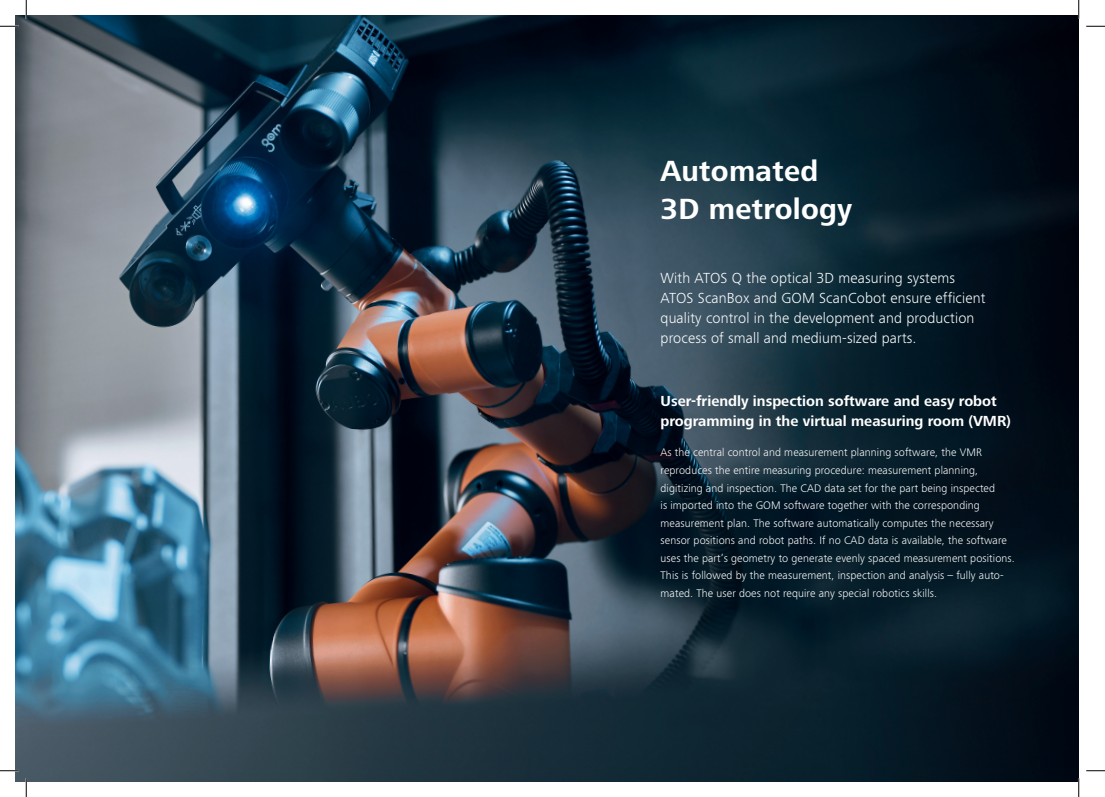
<style>
.page{position:relative;width:1105px;height:797px;background:#fff}
.page>*{position:absolute;margin:0;border:0;box-sizing:border-box;transform-origin:0 0}
.t1{font:700 30px/37.5px "ZEISS Frutiger Next W1 G";letter-spacing:.01em;color:#fff}
.t2{font:300 15px/20px "ZEISS Frutiger Next W1 G";letter-spacing:.01em;color:#fff}
.t3{font:700 15px/20px "ZEISS Frutiger Next W1 G";color:#fff}
.t4{font:300 11.25px/17.5px "ZEISS Frutiger Next W1 G";letter-spacing:.01em;color:#fff}
</style>
<div class="page">
<img style="left:16px;top:16px;width:1063px;height:765px">
<svg style="left:0;top:25px;width:19px;height:2px"></svg>
<svg style="left:1086px;top:25px;width:19px;height:2px"></svg>
<svg style="left:0;top:770px;width:19px;height:1px"></svg>
<svg style="left:1086px;top:770px;width:19px;height:1px"></svg>
<svg style="left:25px;top:0;width:2px;height:19px"></svg>
<svg style="left:25px;top:778px;width:2px;height:19px"></svg>
<svg style="left:1078px;top:0;width:1px;height:19px"></svg>
<svg style="left:1078px;top:778px;width:1px;height:19px"></svg>
<h1 class="t1" style="left:661px;top:151px;width:193px">Automated<br>3D metrology</h1>
<h2 class="t2" style="left:661px;top:267px;width:326px">With ATOS Q the optical 3D measuring systems ATOS ScanBox and GOM ScanCobot ensure efficient quality control in the development and production process of small and medium-sized parts.</h2>
<h2 class="t3" style="left:661px;top:391px;width:352px">User-friendly inspection software and easy robot programming in the virtual measuring room (VMR)</h2>
<p class="t4" style="left:661px;top:443px;width:356px">As the central control and measurement planning software, the VMR reproduces the entire measuring procedure: measurement planning, digitizing and inspection. The CAD data set for the part being inspected<br>is imported into the GOM software together with the corresponding measurement plan. The software automatically computes the necessary sensor positions and robot paths. If no CAD data is available, the software uses the part’s geometry to generate evenly spaced measurement positions.<br>This is followed by the measurement, inspection and analysis – fully auto&shy;mated. The user does not require any special robotics skills.</p>
</div>
